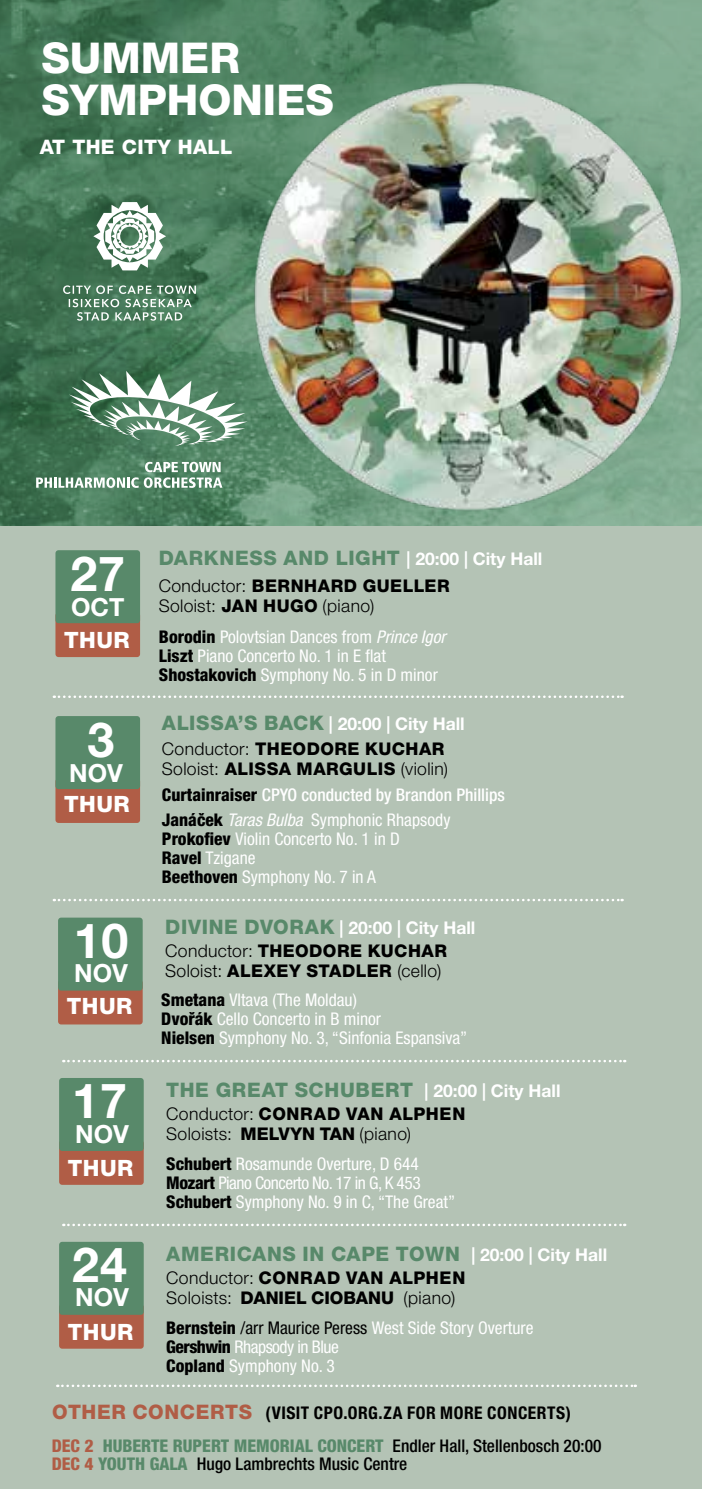
<style>
.page{position:relative;width:702px;height:1489px;background:#fff}
.page>*{position:absolute;margin:0;border:0;box-sizing:border-box;transform-origin:0 0}
.t1{font:700 48.25px "Helvetica Neue LT Std";letter-spacing:.02em;color:#fff}
.t2{font:800 42.5px/42.5px "Helvetica Neue LT Std";color:#fff}
.t3{font:700 25px "Helvetica Neue LT Std";color:#fff}
.t4{font:800 22.5px "Helvetica Neue LT Std";letter-spacing:.02em;color:#fff}
.t5{font:800 20px "Helvetica Neue LT Std";letter-spacing:.035em;color:#58896a}
.t6{font:800 20px "Helvetica Neue LT Std";letter-spacing:.02em;color:#fff}
.t7{font:condensed 17.5px/18.8px "Helvetica Neue LT Std";color:#fff}
.t8{font:300 17.5px/20px "Helvetica Neue LT Std";letter-spacing:.02em;color:#000}
.t9{font:700 17.5px/25.2px "Helvetica Neue LT Std";color:#fff}
.t10{font:500 condensed 17.5px/17.5px "Helvetica Neue LT Std";color:#000}
.t11{font:500 condensed 17.5px/25.8px "Helvetica Neue LT Std";color:#fff}
.t12{font:800 17.5px/20px "Helvetica Neue LT Std";letter-spacing:.04em;color:#000}
.t13{font:700 condensed 17.5px "Helvetica Neue LT Std";letter-spacing:.03em;color:#000}
.s1{font-weight:700;font-size:17.5px;color:#fff}
.s2{font-weight:800}
.s3{font-weight:800;color:#000}
.s4{font-style:italic}
.s5{font-weight:800;font-size:20px;color:#58896a}
.s6{font-weight:300;color:#000}
.s7{font-family:"Helvetica Neue LT Pro";font-weight:800;color:#000}
.s8{font-weight:400;font-style:italic}
.s9{font-weight:400}
.s10{font-weight:300;font-stretch:normal;color:#000}
.s11{font-weight:800;font-stretch:normal;color:#000}
.s12{font-weight:300}
.s13{color:#000}
.s14{font-weight:800;font-stretch:normal;font-size:20px;color:#b05d46}
.s15{font-weight:800;color:#b05d46}
.s16{font-weight:800;color:#58896a}
</style>
<div class="page">
<img style="left:0;top:0;width:702px;height:527px">
<svg style="left:69px;top:371px;width:171px;height:74px"></svg>
<svg style="left:36px;top:462px;width:186px;height:26px"></svg>
<div style="left:0;top:527px;width:702px;height:961px;background:#b4c3b5"></div>
<svg style="left:54px;top:695px;width:568px;height:3px"></svg>
<div style="left:55px;top:612px;width:85px;height:45px;background:#b05d46;border-radius:3px"></div>
<div style="left:55px;top:778px;width:85px;height:45px;background:#b05d46;border-radius:3px"></div>
<div style="left:55px;top:550px;width:85px;height:73px;background:#58896a;border-radius:3px"></div>
<div style="left:55px;top:716px;width:85px;height:73px;background:#58896a;border-radius:3px"></div>
<svg style="left:57px;top:1384px;width:578px;height:2px"></svg>
<svg style="left:54px;top:898px;width:568px;height:3px"></svg>
<div style="left:59px;top:1140px;width:85px;height:44px;background:#b05d46;border-radius:3px"></div>
<div style="left:59px;top:1303px;width:85px;height:45px;background:#b05d46;border-radius:3px"></div>
<div style="left:59px;top:1077px;width:85px;height:73px;background:#58896a;border-radius:3px"></div>
<div style="left:59px;top:1241px;width:85px;height:73px;background:#58896a;border-radius:3px"></div>
<svg style="left:63px;top:1059px;width:562px;height:3px"></svg>
<svg style="left:63px;top:1223px;width:562px;height:3px"></svg>
<div style="left:58px;top:979px;width:85px;height:45px;background:#b05d46;border-radius:3px"></div>
<div style="left:58px;top:917px;width:85px;height:73px;background:#58896a;border-radius:3px"></div>
<svg style="left:63px;top:285px;width:133px;height:36px;background:#6c947b"></svg>
<svg style="left:93px;top:202px;width:73px;height:68px"></svg>
<img style="left:240px;top:67px;width:450px;height:451px">
<h2 class="t2" style="left:42px;top:36px;width:294px">SUMMER<br>SYMPHONIES</h2>
<p class="t6" style="left:40px;top:135px;width:194px">AT THE CITY HALL</p>
<h1 class="t1" style="left:70px;top:544px;width:56px">27</h1>
<h3 class="t3" style="left:71px;top:591px;width:55px">OCT</h3>
<p class="t4" style="left:64px;top:626px;width:67px">THUR</p>
<h1 class="t1" style="left:88px;top:709px;width:28px">3</h1>
<h3 class="t3" style="left:69px;top:757px;width:55px">NOV</h3>
<p class="t4" style="left:64px;top:790px;width:67px">THUR</p>
<h1 class="t1" style="left:74px;top:910px;width:56px">10</h1>
<h3 class="t3" style="left:74px;top:957px;width:55px">NOV</h3>
<p class="t4" style="left:67px;top:992px;width:67px">THUR</p>
<h1 class="t1" style="left:72px;top:1070px;width:56px">17</h1>
<h3 class="t3" style="left:75px;top:1118px;width:55px">NOV</h3>
<p class="t4" style="left:68px;top:1154px;width:67px">THUR</p>
<h1 class="t1" style="left:72px;top:1234px;width:56px">24</h1>
<h3 class="t3" style="left:75px;top:1281px;width:55px">NOV</h3>
<p class="t4" style="left:68px;top:1318px;width:67px">THUR</p>
<p class="t5" style="left:159px;top:546px;width:385px">DARKNESS AND LIGHT <span class="s1">| 20:00 | City Hall</span></p>
<p class="t8" style="left:159px;top:575px;width:292px">Conductor: <span class="s2">BERNHARD GUELLER<br></span>Soloist: <span class="s2">JAN HUGO</span> (piano)</p>
<p class="t7" style="left:159px;top:627px;width:288px"><span class="s3">Borodin</span> Polovtsian Dances from <span class="s4">Prince Igor<br></span><span class="s3">Liszt</span> Piano Concerto No. 1 in E flat<br><span class="s3">Shostakovich</span> Symphony No. 5 in D minor</p>
<p class="t9" style="left:162px;top:711px;width:304px"><span class="s5">ALISSA’S BACK</span> | 20:00 | City Hall<br><span class="s6">Conductor:</span> <span class="s3">THEODORE KUCHAR</span></p>
<p class="t8" style="left:162px;top:758px;width:287px">Soloist: <span class="s2">ALISSA MARGULIS</span> (violin)</p>
<p class="t11" style="left:162px;top:781px;width:344px"><span class="s3">Curtainraiser</span> CPYO conducted by Brandon Phillips<br><span class="s7">Janáček</span> <span class="s8">Taras Bulba</span> <span class="s9">Symphonic Rhapsody</span></p>
<p class="t7" style="left:162px;top:829px;width:239px"><span class="s3">Prokofiev</span> Violin Concerto No. 1 in D<br><span class="s3">Ravel</span> Tzigane<br><span class="s3">Beethoven</span> Symphony No. 7 in A</p>
<p class="t9" style="left:165px;top:915px;width:312px;line-height:23.2px"><span class="s5">DIVINE DVORAK</span> | 20:00 | City Hall<br><span class="s6">Conductor:</span> <span class="s3">THEODORE KUCHAR</span></p>
<p class="t7" style="left:161px;top:956px;width:281px;line-height:29px"><span class="s10">Soloist:</span> <span class="s11">ALEXEY STADLER</span> <span class="s10">(cello)<br></span><span class="s3">Smetana</span> Vltava (The Moldau)</p>
<p class="t7" style="left:161px;top:1009px;width:307px"><span class="s7">Dvořák</span> Cello Concerto in B minor<br><span class="s3">Nielsen</span> Symphony No. 3, “Sinfonia Espansiva”</p>
<p class="t5" style="left:166px;top:1077px;width:396px">THE GREAT SCHUBERT <span class="s1">| 20:00 | City Hall</span></p>
<p class="t8" style="left:166px;top:1103px;width:300px">Conductor: <span class="s2">CONRAD VAN ALPHEN<br></span>Soloists: <span class="s2">MELVYN TAN</span> (piano)</p>
<p class="t7" style="left:166px;top:1154px;width:290px"><span class="s3">Schubert</span> Rosamunde Overture, D 644<br><span class="s3">Mozart</span> Piano Concerto No. 17 in G, K 453<br><span class="s3">Schubert</span> Symphony No. 9 in C, “The Great”</p>
<p class="t5" style="left:166px;top:1241px;width:442px">AMERICANS IN CAPE TOWN <span class="s1">| 20:00 | City Hall</span></p>
<p class="t12" style="left:166px;top:1267px;width:300px"><span class="s12">Conductor:</span> CONRAD VAN ALPHEN<br><span class="s12">Soloists:</span> DANIEL CIOBANU <span class="s12">(piano)</span></p>
<p class="t7" style="left:166px;top:1318px;width:368px"><span class="s3">Bernstein</span> <span class="s13">/arr Maurice Peress</span> West Side Story Overture<br><span class="s3">Gershwin</span> Rhapsody in Blue<br><span class="s3">Copland</span> Symphony No. 3</p>
<p class="t13" style="left:52px;top:1402px;width:520px"><span class="s14">OTHER CONCERTS</span> (VISIT CPO.ORG.ZA FOR MORE CONCERTS)</p>
<p class="t10" style="left:52px;top:1436px;width:551px"><span class="s15">DEC 2</span> <span class="s16">HUBERTE RUPERT MEMORIAL CONCERT</span> Endler Hall, Stellenbosch 20:00<br><span class="s15">DEC 4</span> <span class="s16">YOUTH GALA</span> Hugo Lambrechts Music Centre</p>
</div>
